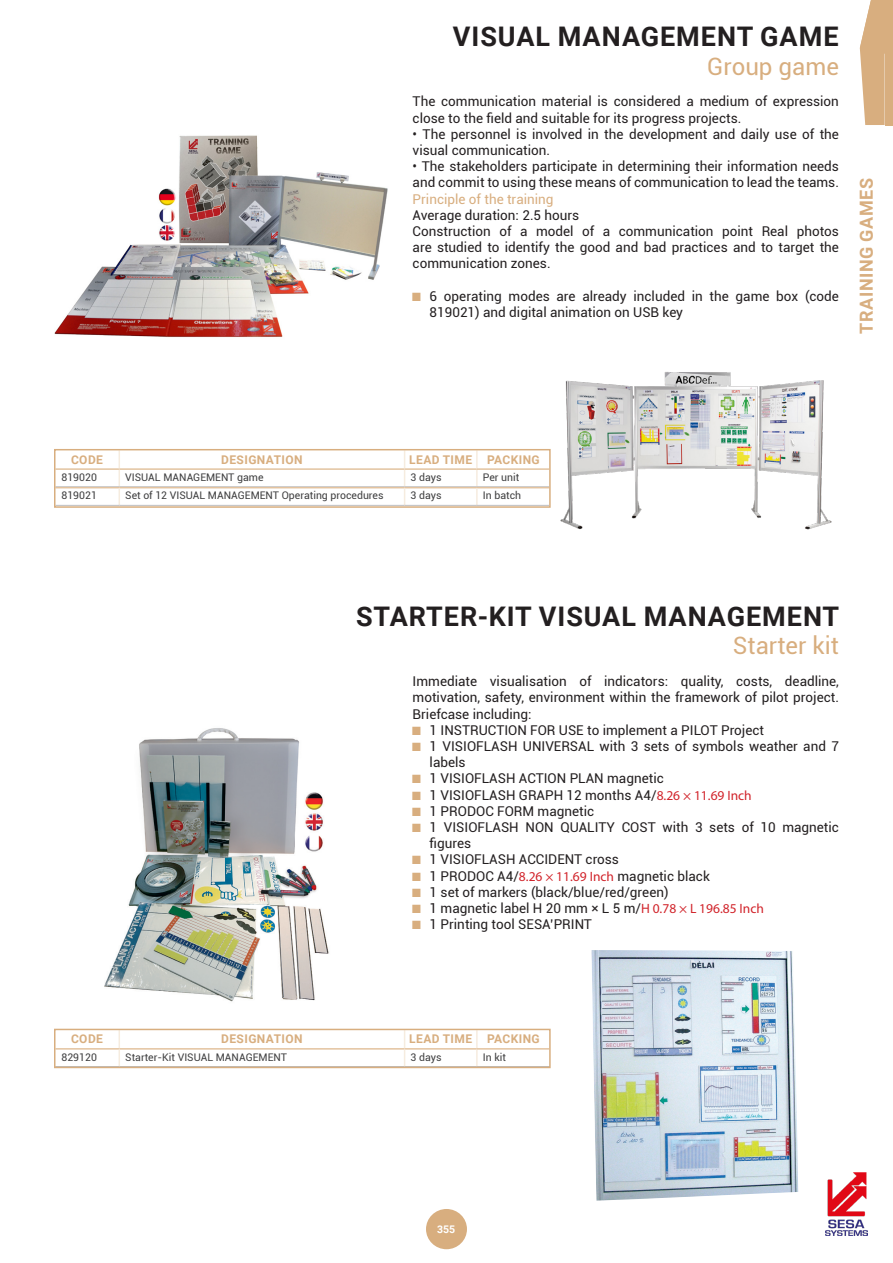
<style>
.page{position:relative;width:893px;height:1263px;background:#fff}
.page>*{position:absolute;margin:0;border:0;box-sizing:border-box;transform-origin:0 0}
.t1{font:700 27px "Roboto";letter-spacing:.035em;color:#231f20}
.t2{font:24px "Roboto";color:#d8ae7f}
.t3{font:700 18px "Roboto";letter-spacing:.035em;color:#d8ae7f}
.t4{font:13.5px/16.2px "Roboto";color:#231f20}
.t5{font:13.5px "Roboto";color:#d8ae7f}
.t6{font:700 12px "Roboto";letter-spacing:.035em;color:#d8ae7f}
.t7{font:10.5px "Roboto";color:#3e3e3f}
.t8{font:700 10.5px "Roboto";color:#fff}
.s1{font-family:"Courier New";color:#d8ae7f}
.s2{font-family:"Myriad Pro";color:#d1232a}
</style>
<div class="page">
<div style="left:426px;top:1209px;width:41px;height:40px;background:#d8ae7f;border-radius:50%"></div>
<img style="left:826px;top:1172px;width:42px;height:63px">
<svg style="left:860px;top:0;width:33px;height:125px;background:#dcb78d"></svg>
<img style="left:54px;top:135px;width:334px;height:202px">
<img style="left:560px;top:372px;width:271px;height:158px">
<svg style="left:54px;top:449px;width:497px;height:59px"></svg>
<img style="left:105px;top:728px;width:224px;height:274px">
<img style="left:591px;top:950px;width:207px;height:250px">
<svg style="left:54px;top:1028px;width:497px;height:41px"></svg>
<h1 class="t1" style="left:453px;top:17px;width:387px">VISUAL MANAGEMENT GAME</h1>
<h2 class="t2" style="left:707px;top:49px;width:133px">Group game</h2>
<p class="t4" style="left:413px;top:93px;width:428px">The communication material is considered a medium of expression close to the field and suitable for its progress projects.</p>
<p class="t4" style="left:413px;top:125px;width:428px">• The personnel is involved in the development and daily use of the visual communication.</p>
<p class="t4" style="left:413px;top:158px;width:428px">• The stakeholders participate in determining their information needs and commit to using these means of communication to lead the teams.</p>
<p class="t5" style="left:413px;top:189px;width:142px">Principle of the training</p>
<p class="t4" style="left:413px;top:206px;width:428px">Average duration: 2.5 hours<br>Construction of a model of a communication point Real photos are studied to identify the good and bad practices and to target the communication zones.</p>
<p class="t4" style="left:430px;top:287px;width:411px;text-indent:-17px"><span class="s1">■</span> 6 operating modes are already included in the game box (code<br>819021) and digital animation on USB key</p>
<h3 class="t3" style="left:854px;top:334px;width:158px;rotate:-90deg">TRAINING GAMES</h3>
<p class="t6" style="left:71px;top:451px;width:33px">CODE</p>
<p class="t6" style="left:221px;top:451px;width:83px">DESIGNATION</p>
<p class="t6" style="left:409px;top:451px;width:132px">LEAD TIME PACKING</p>
<p class="t7" style="left:62px;top:470px;width:37px">819020</p>
<p class="t7" style="left:125px;top:470px;width:140px">VISUAL MANAGEMENT game</p>
<p class="t7" style="left:411px;top:470px;width:32px">3 days</p>
<p class="t7" style="left:483px;top:470px;width:38px">Per unit</p>
<p class="t7" style="left:62px;top:488px;width:37px">819021</p>
<p class="t7" style="left:125px;top:488px;width:260px">Set of 12 VISUAL MANAGEMENT Operating procedures</p>
<p class="t7" style="left:411px;top:488px;width:32px">3 days</p>
<p class="t7" style="left:483px;top:488px;width:40px">In batch</p>
<h1 class="t1" style="left:356px;top:597px;width:485px">STARTER-KIT VISUAL MANAGEMENT</h1>
<h2 class="t2" style="left:733px;top:629px;width:108px">Starter kit</h2>
<p class="t4" style="left:413px;top:673px;width:428px;text-align:justify">Immediate visualisation of indicators: quality, costs, deadline, motivation, safety, environment within the framework of pilot project.<br>Briefcase including:</p>
<p class="t4" style="left:413px;top:721px;width:353px"><span class="s1">■</span> 1 INSTRUCTION FOR USE to implement a PILOT Project</p>
<p class="t4" style="left:430px;top:738px;width:411px;text-indent:-17px"><span class="s1">■</span> 1 VISIOFLASH UNIVERSAL with 3 sets of symbols weather and 7 labels</p>
<p class="t4" style="left:413px;top:770px;width:253px"><span class="s1">■</span> 1 VISIOFLASH ACTION PLAN magnetic</p>
<p class="t4" style="left:413px;top:786px;width:341px"><span class="s1">■</span> 1 VISIOFLASH GRAPH 12 months A4/<span class="s2">8.26 × 11.69 Inch</span></p>
<p class="t4" style="left:413px;top:802px;width:183px"><span class="s1">■</span> 1 PRODOC FORM magnetic</p>
<p class="t4" style="left:430px;top:819px;width:411px;text-indent:-17px"><span class="s1">■</span> 1 VISIOFLASH NON QUALITY COST with 3 sets of 10 magnetic figures</p>
<p class="t4" style="left:413px;top:851px;width:208px"><span class="s1">■</span> 1 VISIOFLASH ACCIDENT cross</p>
<p class="t4" style="left:413px;top:867px;width:299px"><span class="s1">■</span> 1 PRODOC A4/<span class="s2">8.26 × 11.69 Inch</span> magnetic black</p>
<p class="t4" style="left:413px;top:883px;width:257px"><span class="s1">■</span> 1 set of markers (black/blue/red/green)</p>
<p class="t4" style="left:413px;top:900px;width:353px"><span class="s1">■</span> 1 magnetic label H 20 mm × L 5 m/<span class="s2">H 0.78 × L 196.85 Inch</span></p>
<p class="t4" style="left:413px;top:916px;width:181px"><span class="s1">■</span> 1 Printing tool SESA’PRINT</p>
<p class="t6" style="left:71px;top:1031px;width:33px">CODE</p>
<p class="t6" style="left:221px;top:1031px;width:83px">DESIGNATION</p>
<p class="t6" style="left:409px;top:1031px;width:132px">LEAD TIME PACKING</p>
<p class="t7" style="left:62px;top:1049px;width:37px">829120</p>
<p class="t7" style="left:125px;top:1049px;width:163px">Starter-Kit VISUAL MANAGEMENT</p>
<p class="t7" style="left:411px;top:1049px;width:32px">3 days</p>
<p class="t7" style="left:483px;top:1049px;width:25px">In kit</p>
<p class="t8" style="left:437px;top:1222px;width:20px">355</p>
</div>
